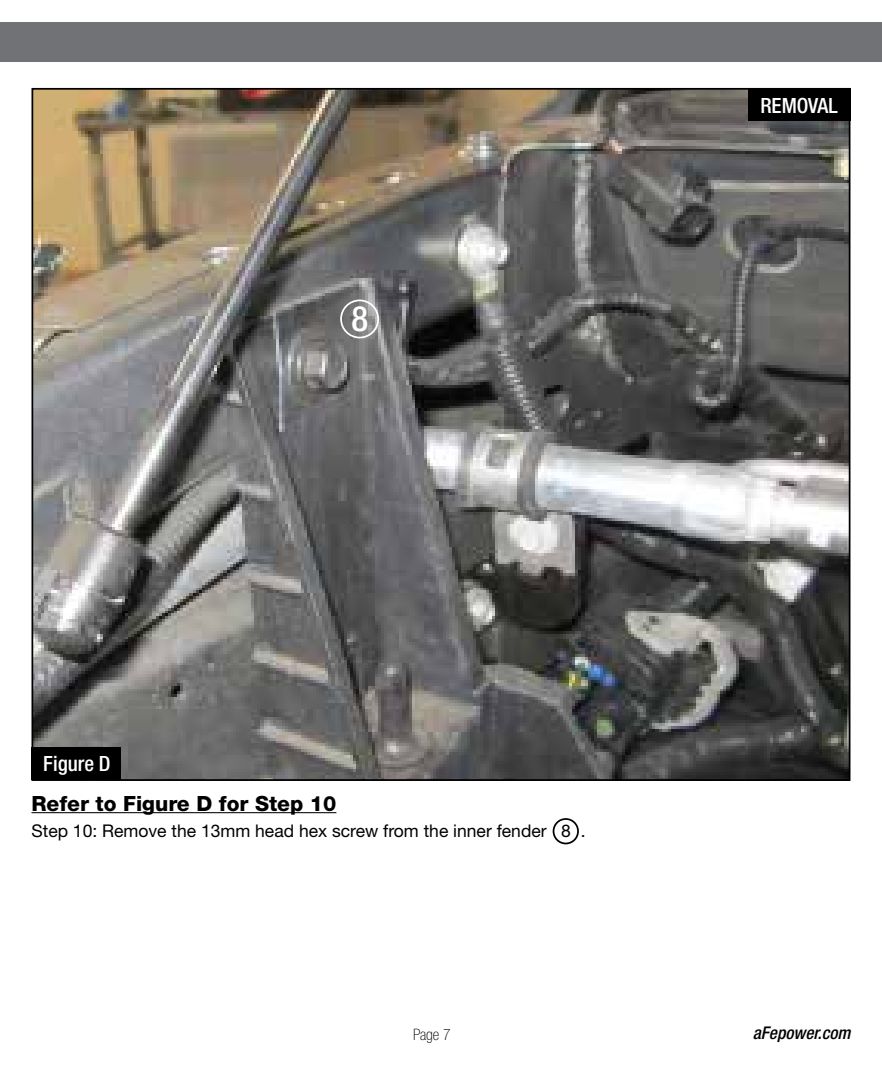
<style>
.page{position:relative;width:882px;height:1071px;background:#fff}
.page>*{position:absolute;margin:0;border:0;box-sizing:border-box;transform-origin:0 0}
.t1{font:500 condensed 35px "Helvetica Neue";color:#fff}
.t2{font:800 21px "Helvetica Neue";color:#000}
.t3{font:500 condensed 21px "Helvetica Neue";color:#fff}
.t4{font:17.5px "Helvetica Neue";color:#000}
.t5{font:italic 500 condensed 17.5px "Helvetica Neue";color:#000}
.t6{font:100 condensed 15.75px "Helvetica Neue";color:#000}
</style>
<div class="page">
<div style="left:0;top:23px;width:882px;height:39px;background:#717275"></div>
<hr style="left:32px;top:812px;width:304px;height:1px;background:#000">
<img style="left:35px;top:91px;width:812px;height:687px">
<div style="left:32px;top:747px;width:89px;height:33px;background:#000"></div>
<div style="left:748px;top:88px;width:102px;height:33px;background:#000"></div>
<div style="left:340px;top:300px;width:39px;height:38px;border:2px solid #fff;border-radius:50%"></div>
<div style="left:553px;top:818px;width:26px;height:26px;border:2px solid #000;border-radius:50%"></div>
<p class="t3" style="left:43px;top:751px;width:69px">Figure D</p>
<h1 class="t1" style="left:352px;top:298px;width:18px">8</h1>
<p class="t2" style="left:32px;top:791px;width:306px">Refer to Figure D for Step 10</p>
<p class="t4" style="left:32px;top:820px;width:556px">Step 10: Remove the 13mm head hex screw from the inner fender 8 .</p>
<p class="t3" style="left:760px;top:93px;width:79px">REMOVAL</p>
<p class="t6" style="left:413px;top:1025px;width:39px">Page 7</p>
<p class="t5" style="left:753px;top:1023px;width:99px">aFepower.com</p>
</div>
